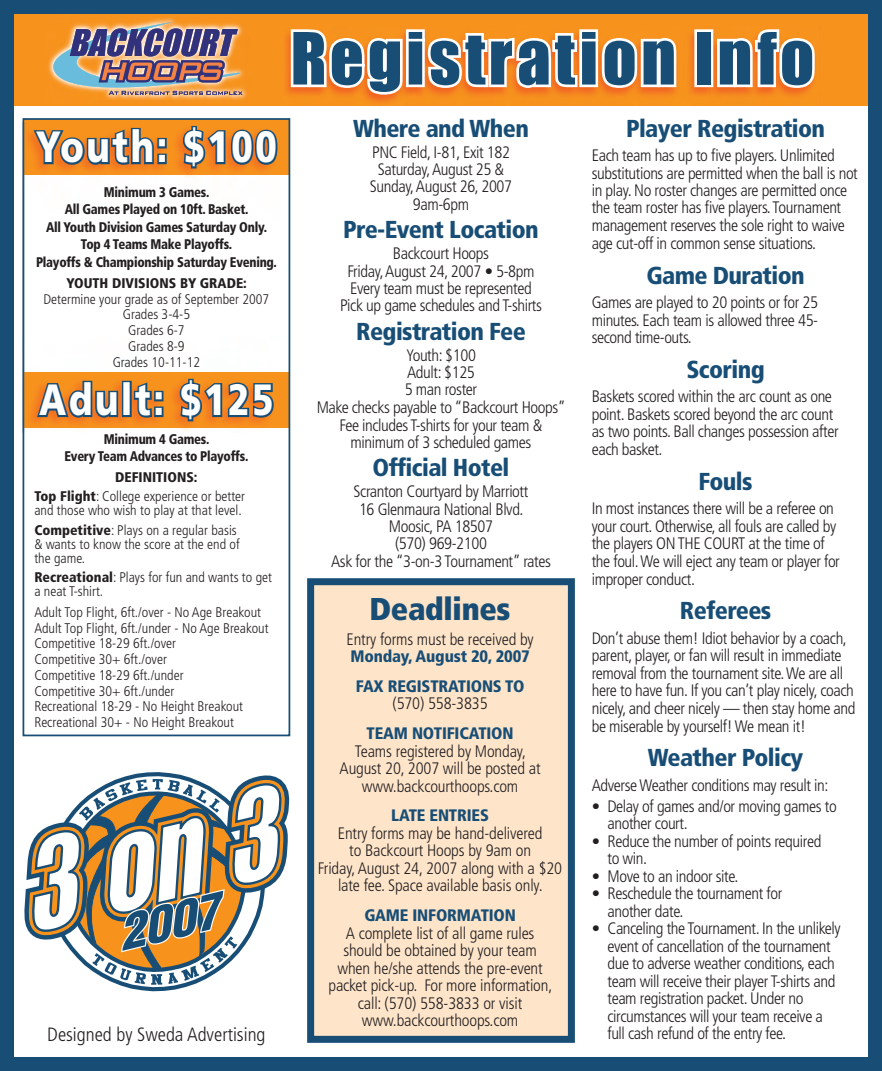
<style>
.page{position:relative;width:882px;height:1071px;background:#fff}
.page>*{position:absolute;margin:0;border:0;box-sizing:border-box;transform-origin:0 0}
.t1{font:66.5px "Impact";letter-spacing:.065em;color:#184e76}
.t2{font:900 43.75px "Frutiger";letter-spacing:.075em;color:#fff;scale:.8 1}
.t3{font:900 condensed 31.5px "Frutiger";letter-spacing:-.01em;color:#184e76}
.t4{font:900 condensed 24.5px "Frutiger";letter-spacing:-.025em;color:#184e76}
.t5{font:300 condensed 19.25px "Frutiger";color:#231f20}
.t6{font:300 condensed 16.62px/17.5px "Frutiger";letter-spacing:-.025em;color:#231f20}
.t7{font:900 condensed 16.62px/17.5px "Frutiger";letter-spacing:-.01em;color:#184e76;text-align:center}
.t8{font:300 condensed 14px/15.8px "Frutiger";color:#231f20}
.t9{font:900 condensed 14px/17.5px "Frutiger";letter-spacing:-.02em;color:#231f20;text-align:center;scale:.92 1}
.s1{font-weight:900}
.s2{font-weight:900;color:#184e76}
.s3{font-weight:300;color:#231f20}
</style>
<div class="page">
<div style="left:0;top:0;width:882px;height:105px;background:#f7931d"></div>
<div style="left:311px;top:582px;width:260px;height:457px;background:#fee5ca"></div>
<div style="left:0;top:0;width:882px;height:1071px;border:14px solid #184e76"></div>
<svg style="left:119px;top:985px;width:73px;height:6px"></svg>
<svg style="left:24px;top:772px;width:265px;height:213px"></svg>
<div style="left:307px;top:578px;width:268px;height:465px;border:7px solid #184e76"></div>
<img style="left:280px;top:29px;width:540px;height:77px">
<svg style="left:285px;top:29px;width:394px;height:69px"></svg>
<div style="left:694px;top:29px;width:19px;height:58px;border:5px solid #fff"></div>
<svg style="left:714px;top:29px;width:104px;height:63px"></svg>
<svg style="left:23px;top:118px;width:267px;height:618px"></svg>
<img style="left:22px;top:122px;width:259px;height:311px">
<img style="left:24px;top:373px;width:257px;height:55px">
<img style="left:24px;top:122px;width:257px;height:52px">
<img style="left:23px;top:122px;width:1px;height:311px">
<svg style="left:31px;top:126px;width:137px;height:41px;background:#9f6f40"></svg>
<svg style="left:181px;top:124px;width:98px;height:46px;background:#9f6f40"></svg>
<svg style="left:35px;top:362px;width:85px;height:58px"></svg>
<div style="left:122px;top:381px;width:10px;height:36px;border:4px solid #184e76"></div>
<svg style="left:132px;top:380px;width:33px;height:39px"></svg>
<svg style="left:178px;top:377px;width:97px;height:46px;background:#a06f40"></svg>
<img style="left:45px;top:14px;width:205px;height:1px">
<img style="left:48px;top:18px;width:199px;height:82px">
<svg style="left:53px;top:22px;width:190px;height:77px;background:#a88879"></svg>
<p class="t2" style="left:36px;top:121px;width:303px">Youth: $100</p>
<p class="t9" style="left:36px;top:183px;width:263px">Minimum 3 Games.<br>All Games Played on 10ft. Basket.<br>All Youth Division Games Saturday Only.<br>Top 4 Teams Make Playoffs.<br>Playoffs &amp; Championship Saturday Evening.</p>
<p class="t8" style="left:44px;top:275px;width:227px;text-align:center"><span class="s1">YOUTH DIVISIONS BY GRADE:<br></span>Determine your grade as of September 2007<br>Grades 3-4-5<br>Grades 6-7<br>Grades 8-9<br>Grades 10-11-12</p>
<p class="t2" style="left:39px;top:374px;width:295px">Adult: $125</p>
<p class="t9" style="left:64px;top:430px;width:201px">Minimum 4 Games.<br>Every Team Advances to Playoffs.</p>
<p class="t8" style="left:34px;top:468px;width:212px;line-height:19.2px;text-indent:81px"><span class="s1">DEFINITIONS:<br>Top Flight</span>: College experience or better</p>
<p class="t8" style="left:34px;top:501px;width:209px;line-height:19.2px">and those who wish to play at that level.<br><span class="s1">Competitive</span>: Plays on a regular basis</p>
<p class="t8" style="left:34px;top:537px;width:207px;line-height:14px">&amp; wants to know the score at the end of the game.</p>
<p class="t8" style="left:34px;top:570px;width:239px;line-height:14px"><span class="s1">Recreational</span>: Plays for fun and wants to get a neat T-shirt.</p>
<p class="t8" style="left:34px;top:604px;width:236px">Adult Top Flight, 6ft./over - No Age Breakout Adult Top Flight, 6ft./under - No Age Breakout Competitive 18-29 6ft./over<br>Competitive 30+ 6ft./over<br>Competitive 18-29 6ft./under<br>Competitive 30+ 6ft./under<br>Recreational 18-29 - No Height Breakout Recreational 30+ - No Height Breakout</p>
<p class="t5" style="left:47px;top:1023px;width:220px">Designed by Sweda Advertising</p>
<p class="t1" style="left:291px;top:7px;width:525px">Registration Info</p>
<p class="t4" style="left:353px;top:113px;width:177px">Where and When</p>
<p class="t6" style="left:370px;top:143px;width:144px;text-align:center">PNC Field, I-81, Exit 182<br>Saturday, August 25 &amp;<br>Sunday, August 26, 2007<br>9am-6pm</p>
<p class="t4" style="left:343px;top:215px;width:197px">Pre-Event Location</p>
<p class="t6" style="left:340px;top:245px;width:203px;text-align:center">Backcourt Hoops<br>Friday, August 24, 2007 • 5-8pm<br>Every team must be represented<br>Pick up game schedules and T-shirts</p>
<p class="t4" style="left:356px;top:316px;width:171px">Registration Fee</p>
<p class="t6" style="left:317px;top:346px;width:251px;text-align:center">Youth: $100<br>Adult: $125<br>5 man roster<br>Make checks payable to “Backcourt Hoops”<br>Fee includes T-shirts for your team &amp; minimum of 3 scheduled games</p>
<p class="t4" style="left:373px;top:453px;width:138px">Official Hotel</p>
<p class="t6" style="left:331px;top:483px;width:221px;text-align:center">Scranton Courtyard by Marriott<br>16 Glenmaura National Blvd.<br>Moosic, PA 18507<br>(570) 969-2100<br>Ask for the “3-on-3 Tournament” rates</p>
<p class="t3" style="left:370px;top:590px;width:142px">Deadlines</p>
<p class="t6" style="left:347px;top:630px;width:189px">Entry forms must be received by<br><span class="s2">Monday, August 20, 2007</span></p>
<p class="t7" style="left:356px;top:677px;width:170px">FAX REGISTRATIONS TO <span class="s3">(570) 558-3835</span></p>
<p class="t6" style="left:340px;top:725px;width:203px;text-align:center"><span class="s2">TEAM NOTIFICATION<br></span>Teams registered by Monday,<br>August 20, 2007 will be posted at www.backcourthoops.com</p>
<p class="t6" style="left:318px;top:807px;width:246px;text-align:center"><span class="s2">LATE ENTRIES<br></span>Entry forms may be hand-delivered<br>to Backcourt Hoops by 9am on<br>Friday, August 24, 2007 along with a $20 late fee. Space available basis only.</p>
<p class="t6" style="left:329px;top:907px;width:225px;text-align:center"><span class="s2">GAME INFORMATION<br></span>A complete list of all game rules should be obtained by your team when he/she attends the pre-event packet pick-up. For more information, call: (570) 558-3833 or visit www.backcourthoops.com</p>
<p class="t4" style="left:626px;top:113px;width:201px">Player Registration</p>
<p class="t6" style="left:592px;top:147px;width:268px">Each team has up to five players. Unlimited substitutions are permitted when the ball is not in play. No roster changes are permitted once the team roster has five players. Tournament management reserves the sole right to waive age cut-off in common sense situations.</p>
<p class="t4" style="left:646px;top:260px;width:160px">Game Duration</p>
<p class="t6" style="left:592px;top:294px;width:228px;text-align:justify">Games are played to 20 points or for 25 minutes. Each team is allowed three 45- second time-outs.</p>
<p class="t4" style="left:686px;top:355px;width:80px">Scoring</p>
<p class="t6" style="left:592px;top:388px;width:248px">Baskets scored within the arc count as one point. Baskets scored beyond the arc count as two points. Ball changes possession after each basket.</p>
<p class="t4" style="left:699px;top:467px;width:56px">Fouls</p>
<p class="t6" style="left:592px;top:500px;width:250px">In most instances there will be a referee on your court. Otherwise, all fouls are called by the players ON THE COURT at the time of the foul. We will eject any team or player for improper conduct.</p>
<p class="t4" style="left:680px;top:596px;width:93px">Referees</p>
<p class="t6" style="left:592px;top:630px;width:265px">Don’t abuse them! Idiot behavior by a coach, parent, player, or fan will result in immediate removal from the tournament site. We are all here to have fun. If you can’t play nicely, coach nicely, and cheer nicely — then stay home and be miserable by yourself! We mean it!</p>
<p class="t4" style="left:648px;top:743px;width:157px">Weather Policy</p>
<p class="t6" style="left:592px;top:777px;width:238px">Adverse Weather conditions may result in:</p>
<p class="t6" style="left:607px;top:798px;width:231px;text-indent:-16px">• Delay of games and/or moving games to another court.</p>
<p class="t6" style="left:607px;top:833px;width:215px;text-indent:-16px">• Reduce the number of points required to win.</p>
<p class="t6" style="left:592px;top:868px;width:148px">• Move to an indoor site.</p>
<p class="t6" style="left:607px;top:885px;width:176px;text-indent:-16px">• Reschedule the tournament for another date.</p>
<p class="t6" style="left:607px;top:920px;width:235px;text-indent:-16px">• Canceling the Tournament. In the unlikely event of cancellation of the tournament due to adverse weather conditions, each team will receive their player T-shirts and team registration packet. Under no circumstances will your team receive a full cash refund of the entry fee.</p>
</div>
